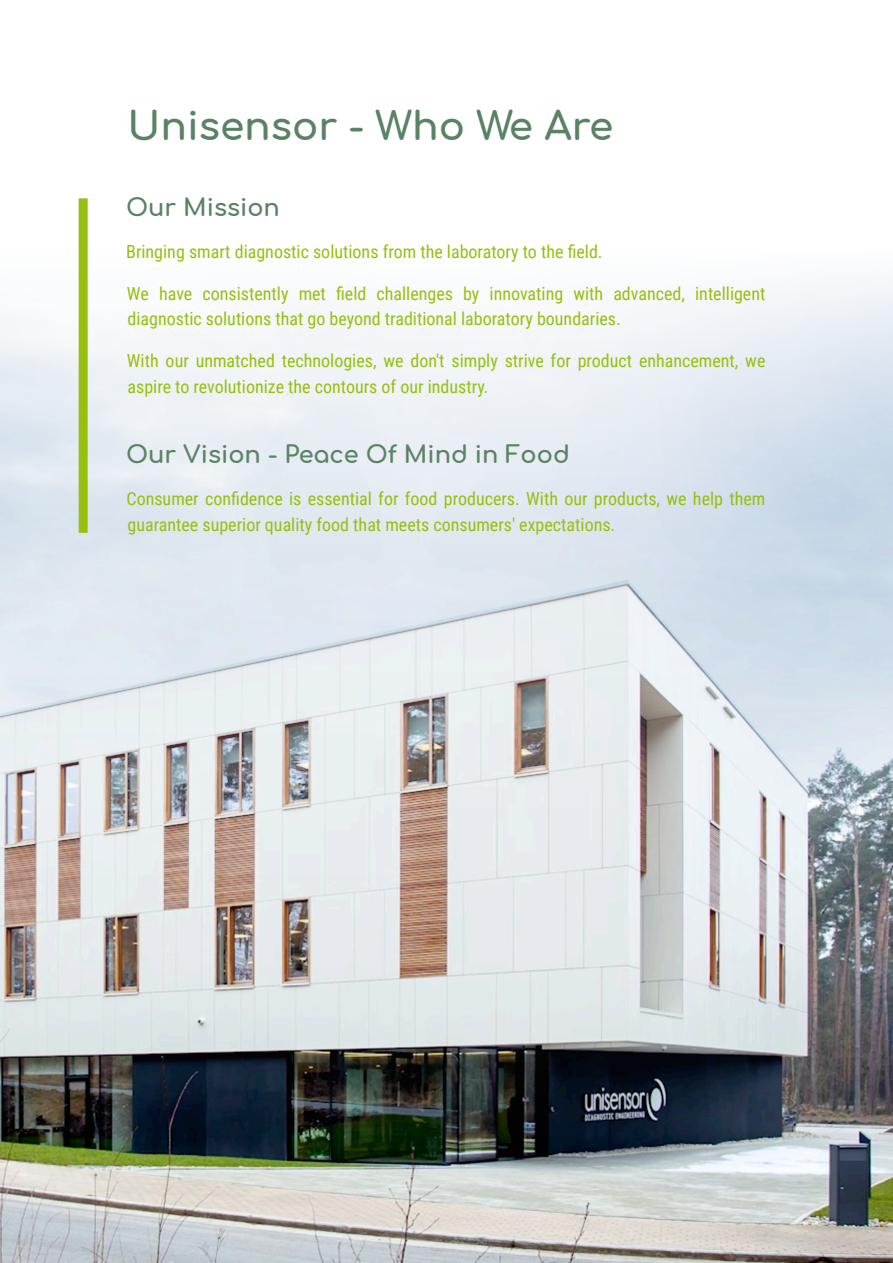
<style>
.page{position:relative;width:893px;height:1263px;background:#fff}
.page>*{position:absolute;margin:0;border:0;box-sizing:border-box;transform-origin:0 0}
.t1{font:700 39px "Comfortaa";color:#5a8264}
.t2{font:700 24px "Comfortaa";color:#5a8264}
.t3{font:18px "Roboto Condensed";color:#97bf0d}
</style>
<div class="page">
<img style="left:0;top:198px;width:893px;height:1065px">
<div style="left:79px;top:198px;width:9px;height:335px;background:#97bf0d"></div>
<p class="t1" style="left:128px;top:105px;width:487px">Unisensor - Who We Are</p>
<p class="t2" style="left:126px;top:194px;width:155px">Our Mission</p>
<p class="t3" style="left:126px;top:244px;width:478px">Bringing smart diagnostic solutions from the laboratory to the field.</p>
<p class="t3" style="left:127px;top:286px;width:640px">We have consistently met field challenges by innovating with advanced, intelligent</p>
<p class="t3" style="left:128px;top:312px;width:495px">diagnostic solutions that go beyond traditional laboratory boundaries.</p>
<p class="t3" style="left:127px;top:354px;width:640px">With our unmatched technologies, we don't simply strive for product enhancement, we</p>
<p class="t3" style="left:128px;top:379px;width:363px">aspire to revolutionize the contours of our industry.</p>
<p class="t2" style="left:126px;top:442px;width:445px">Our Vision - Peace Of Mind in Food</p>
<p class="t3" style="left:126px;top:491px;width:640px">Consumer confidence is essential for food producers. With our products, we help them</p>
<p class="t3" style="left:128px;top:517px;width:489px">guarantee superior quality food that meets consumers' expectations.</p>
</div>
